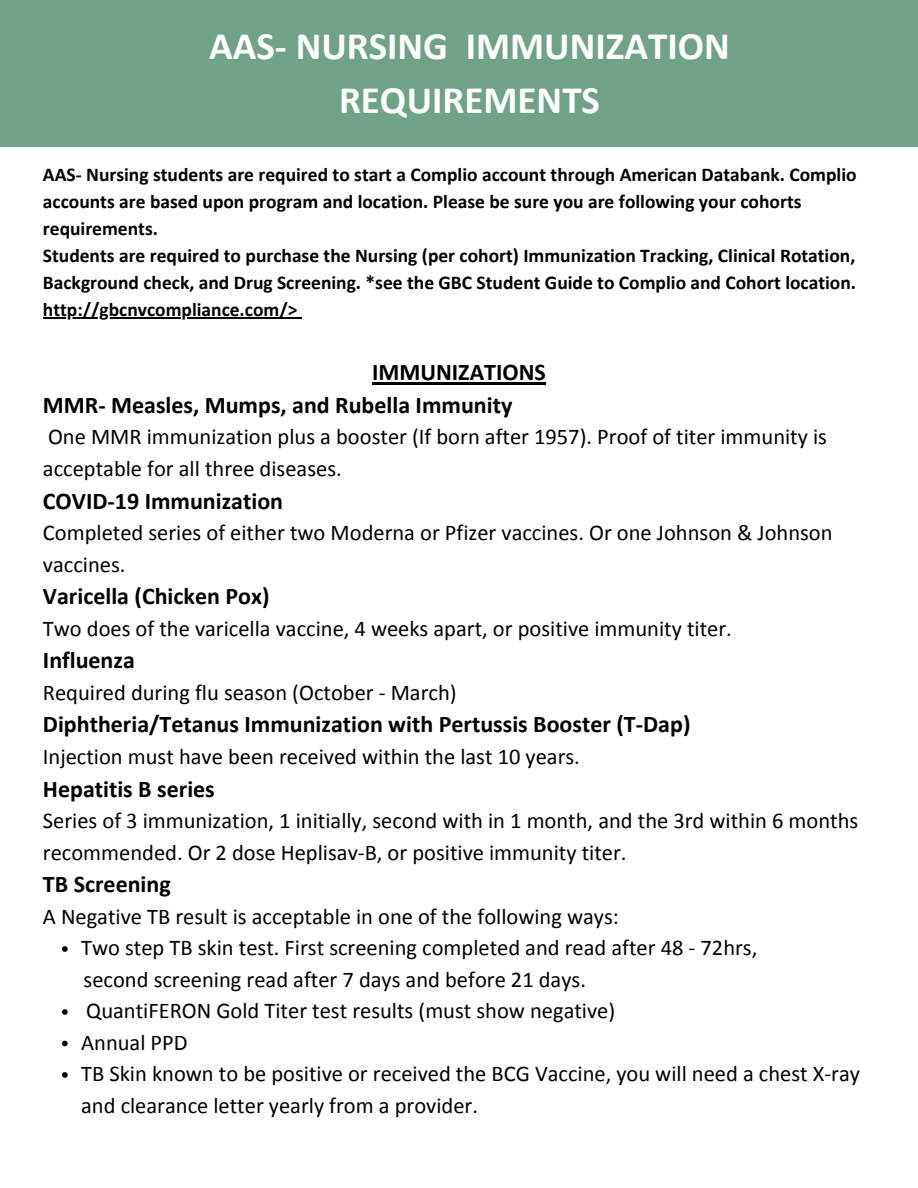
<style>
.page{position:relative;width:918px;height:1188px;background:#fff}
.page>*{position:absolute;margin:0;border:0;box-sizing:border-box;transform-origin:0 0}
.t1{font:700 39px/54px "Calibri";color:#fff;text-align:center}
.t2{font:700 24px/32.7px "Calibri";color:#000}
.t3{font:22.5px/31.5px "Calibri";color:#000}
.t4{font:700 19.5px/27px "Calibri";color:#000}
</style>
<div class="page">
<div style="left:0;top:0;width:918px;height:146px;background:#6fa287"></div>
<svg style="left:62px;top:946px;width:6px;height:6px"></svg>
<svg style="left:62px;top:1009px;width:6px;height:6px"></svg>
<svg style="left:62px;top:1041px;width:6px;height:5px"></svg>
<svg style="left:62px;top:1072px;width:6px;height:6px"></svg>
<hr style="left:43px;top:317px;width:254px;height:1px;background:#000">
<hr style="left:372px;top:383px;width:174px;height:2px;background:#000">
<h1 class="t1" style="left:209px;top:23px;width:522px">AAS- NURSING IMMUNIZATION<br>REQUIREMENTS</h1>
<p class="t4" style="left:43px;top:163px;width:815px">AAS- Nursing students are required to start a Complio account through American Databank. Complio accounts are based upon program and location. Please be sure you are following your cohorts requirements.<br>Students are required to purchase the Nursing (per cohort) Immunization Tracking, Clinical Rotation, Background check, and Drug Screening. *see the GBC Student Guide to Complio and Cohort location. http://gbcnvcompliance.com/&gt;</p>
<p class="t2" style="left:43px;top:358px;width:504px;text-indent:329px">IMMUNIZATIONS<br>MMR- Measles, Mumps, and Rubella Immunity</p>
<p class="t3" style="left:43px;top:423px;width:786px">One MMR immunization plus a booster (If born after 1957). Proof of titer immunity is acceptable for all three diseases.</p>
<p class="t2" style="left:43px;top:486px;width:242px">COVID-19 Immunization</p>
<p class="t3" style="left:43px;top:519px;width:791px">Completed series of either two Moderna or Pfizer vaccines. Or one Johnson &amp; Johnson vaccines.</p>
<p class="t2" style="left:43px;top:582px;width:228px">Varicella (Chicken Pox)</p>
<p class="t3" style="left:43px;top:614px;width:690px">Two does of the varicella vaccine, 4 weeks apart, or positive immunity titer.</p>
<p class="t2" style="left:43px;top:646px;width:93px">Influenza</p>
<p class="t3" style="left:43px;top:678px;width:415px">Required during flu season (October - March)</p>
<p class="t2" style="left:43px;top:710px;width:649px">Diphtheria/Tetanus Immunization with Pertussis Booster (T-Dap)</p>
<p class="t3" style="left:43px;top:743px;width:539px">Injection must have been received within the last 10 years.</p>
<p class="t2" style="left:43px;top:774px;width:173px">Hepatitis B series</p>
<p class="t3" style="left:43px;top:807px;width:817px">Series of 3 immunization, 1 initially, second with in 1 month, and the 3rd within 6 months recommended. Or 2 dose Heplisav-B, or positive immunity titer.</p>
<p class="t2" style="left:43px;top:870px;width:129px">TB Screening</p>
<p class="t3" style="left:43px;top:902px;width:577px">A Negative TB result is acceptable in one of the following ways:</p>
<p class="t3" style="left:81px;top:934px;width:678px">Two step TB skin test. First screening completed and read after 48 - 72hrs,</p>
<p class="t3" style="left:84px;top:965px;width:504px">second screening read after 7 days and before 21 days.</p>
<p class="t3" style="left:81px;top:997px;width:780px">QuantiFERON Gold Titer test results (must show negative)<br>Annual PPD<br>TB Skin known to be positive or received the BCG Vaccine, you will need a chest X-ray and clearance letter yearly from a provider.</p>
</div>
